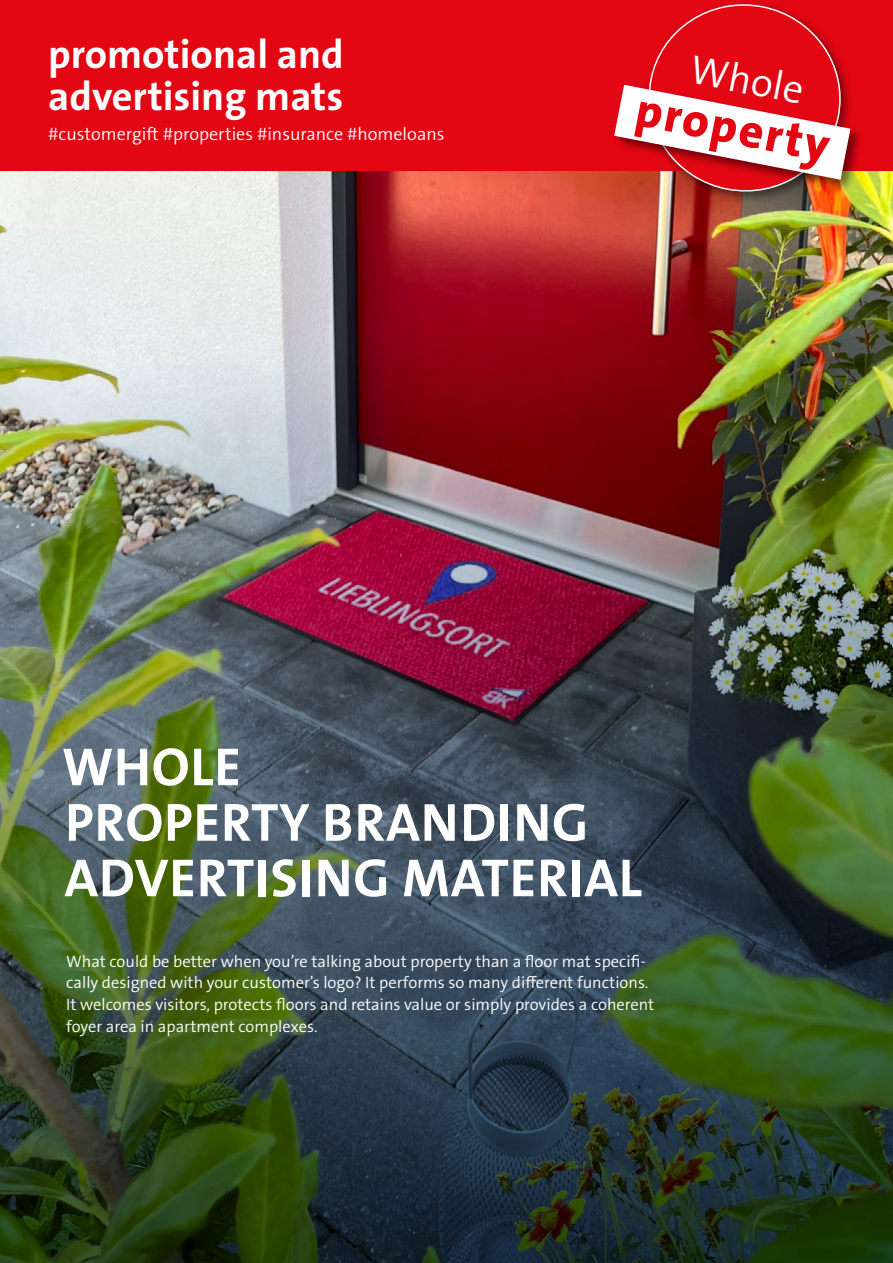
<style>
.page{position:relative;width:893px;height:1263px;background:#fff}
.page>*{position:absolute;margin:0;border:0;box-sizing:border-box;transform-origin:0 0}
.t1{font:54px/55.5px "The Sans LP7 Bld";letter-spacing:.015em;color:#fff}
.t2{font:800 48px "The Sans Os F";color:#e30613}
.t3{font:700 40.5px/42px "The Sans Os F";color:#fff}
.t4{font:300 40.5px "The Sans Os F";color:#fff}
.t5{font:300 18px "The Sans Os F";color:#fff}
.t6{font:300 16.5px/21.8px "The Sans Os F";color:#fff}
</style>
<div class="page">
<div style="left:0;top:0;width:893px;height:170px;background:#e30613"></div>
<img style="left:0;top:200px;width:893px;height:1063px">
<div style="left:643px;top:0;width:211px;height:205px;background:#000;opacity:.5"></div>
<div style="left:612px;top:83px;width:252px;height:110px;background:#000;opacity:.5"></div>
<svg style="left:614px;top:0;width:236px;height:199px"></svg>
<h3 class="t3" style="left:48px;top:34px;width:297px">promotional and advertising mats</h3>
<p class="t5" style="left:48px;top:122px;width:398px">#customergift #properties #insurance #homeloans</p>
<h3 class="t4" style="left:696px;top:43px;width:116px;rotate:11deg">Whole</h3>
<h2 class="t2" style="left:642px;top:78px;width:198px;rotate:11deg">property</h2>
<h1 class="t1" style="left:62px;top:740px;width:581px">WHOLE<br>PROPERTY BRANDING<br>ADVERTISING MATERIAL</h1>
<p class="t6" style="left:66px;top:950px;width:589px">What could be better when you’re talking about property than a floor mat specifi&shy;cally designed with your customer’s logo? It performs so many different functions.<br>It welcomes visitors, protects floors and retains value or simply provides a coherent foyer area in apartment complexes.</p>
</div>
